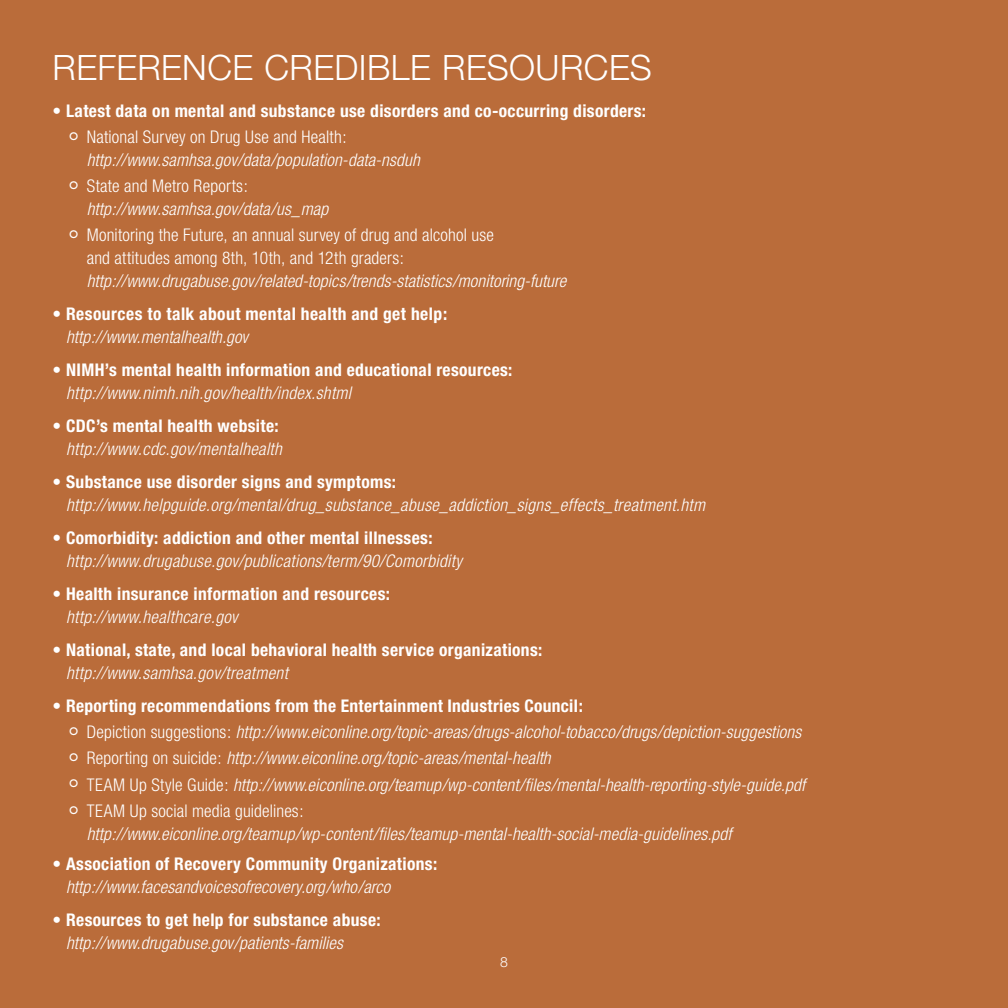
<style>
.page{position:relative;width:1008px;height:1008px;background:#ba6c3a}
.page>*{position:absolute;margin:0;border:0;box-sizing:border-box;transform-origin:0 0}
.t1{font:300 35px "Helvetica Neue";letter-spacing:.015em;color:#fff}
.t2{font:italic 300 condensed 17.5px/26.2px "Helvetica Neue";letter-spacing:.01em;color:#fff}
.t3{font:700 condensed 17.5px/26.2px "Helvetica Neue";letter-spacing:.02em;color:#fff}
.t4{font:300 condensed 17.5px/26.2px "Helvetica Neue";letter-spacing:.01em;color:#fff}
.t5{font:300 14px "Helvetica Neue";color:#fff}
.s1{font-weight:300;font-size:28px}
.s2{font-weight:300}
.s3{font-style:normal;font-size:28px}
.s4{font-style:normal}
.s5{font-style:italic}
.s6{font-size:28px}
.s7{font-weight:700;font-style:normal}
</style>
<div class="page">
<h1 class="t1" style="left:52px;top:46px;width:601px">REFERENCE CREDIBLE RESOURCES</h1>
<p class="t3" style="left:68px;top:97px;width:579px;text-indent:-16px">• Latest data on mental and substance use disorders and co-occurring disorders: <span class="s1">°</span> <span class="s2">National Survey on Drug Use and Health:</span></p>
<p class="t2" style="left:68px;top:146px;width:353px;text-indent:18px">http://www.samhsa.gov/data/population-data-nsduh <span class="s3">°</span> <span class="s4">State and Metro Reports:</span></p>
<p class="t4" style="left:68px;top:195px;width:427px;text-indent:18px"><span class="s5">http://www.samhsa.gov/data/us_map<br></span><span class="s6">°</span> Monitoring the Future, an annual survey of drug and alcohol use</p>
<p class="t4" style="left:87px;top:244px;width:319px">and attitudes among 8th, 10th, and 12th graders:</p>
<p class="t2" style="left:87px;top:267px;width:481px">http://www.drugabuse.gov/related-topics/trends-statistics/monitoring-future</p>
<p class="t3" style="left:52px;top:300px;width:397px">• Resources to talk about mental health and get help:</p>
<p class="t2" style="left:66px;top:323px;width:183px">http://www.mentalhealth.gov</p>
<p class="t3" style="left:52px;top:356px;width:461px">• NIMH’s mental health information and educational resources:</p>
<p class="t2" style="left:66px;top:379px;width:287px">http://www.nimh.nih.gov/health/index.shtml</p>
<p class="t3" style="left:52px;top:412px;width:228px">• CDC’s mental health website:</p>
<p class="t2" style="left:66px;top:435px;width:217px">http://www.cdc.gov/mentalhealth</p>
<p class="t3" style="left:52px;top:468px;width:345px">• Substance use disorder signs and symptoms:</p>
<p class="t2" style="left:66px;top:491px;width:641px">http://www.helpguide.org/mental/drug_substance_abuse_addiction_signs_effects_treatment.htm</p>
<p class="t3" style="left:52px;top:524px;width:382px">• Comorbidity: addiction and other mental illnesses:</p>
<p class="t2" style="left:66px;top:547px;width:397px">http://www.drugabuse.gov/publications/term/90/Comorbidity</p>
<p class="t3" style="left:52px;top:580px;width:339px">• Health insurance information and resources:</p>
<p class="t2" style="left:66px;top:603px;width:173px">http://www.healthcare.gov</p>
<p class="t3" style="left:52px;top:636px;width:491px">• National, state, and local behavioral health service organizations:</p>
<p class="t2" style="left:66px;top:659px;width:223px">http://www.samhsa.gov/treatment</p>
<p class="t2" style="left:68px;top:692px;width:738px;text-indent:-16px"><span class="s7">• Reporting recommendations from the Entertainment Industries Council:<br></span><span class="s3">°</span> <span class="s4">Depiction suggestions:</span> http://www.eiconline.org/topic-areas/drugs-alcohol-tobacco/drugs/depiction-suggestions <span class="s3">°</span> <span class="s4">Reporting on suicide:</span> http://www.eiconline.org/topic-areas/mental-health<br><span class="s3">°</span> <span class="s4">TEAM Up Style Guide:</span> http://www.eiconline.org/teamup/wp-content/files/mental-health-reporting-style-guide.pdf <span class="s3">°</span> <span class="s4">TEAM Up social media guidelines:</span></p>
<p class="t2" style="left:87px;top:820px;width:647px">http://www.eiconline.org/teamup/wp-content/files/teamup-mental-health-social-media-guidelines.pdf</p>
<p class="t3" style="left:52px;top:851px;width:386px">• Association of Recovery Community Organizations:</p>
<p class="t2" style="left:66px;top:874px;width:326px">http://www.facesandvoicesofrecovery.org/who/arco</p>
<p class="t3" style="left:52px;top:907px;width:330px">• Resources to get help for substance abuse:</p>
<p class="t2" style="left:66px;top:930px;width:278px">http://www.drugabuse.gov/patients-families</p>
<p class="t5" style="left:500px;top:953px;width:9px">8</p>
</div>
